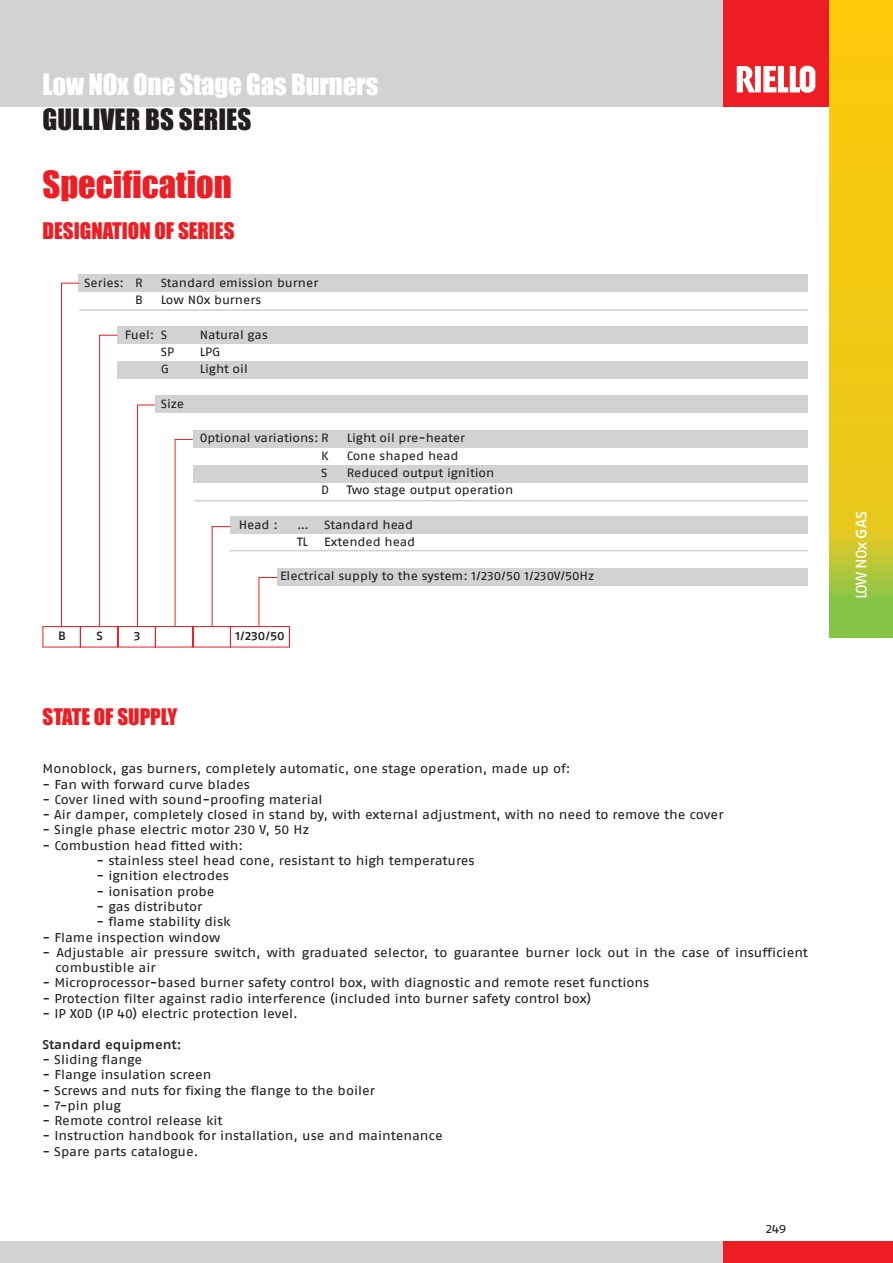
<style>
.page{position:relative;width:893px;height:1263px;background:#fff}
.page>*{position:absolute;margin:0;border:0;box-sizing:border-box;transform-origin:0 0}
.SOTTOtitolo{font:34.5px "Impact";color:#ee1d23}
.TITOLO{font:27px "Impact";letter-spacing:-.01em;color:#fff}
.NOME_prodotto_grigio{font:27px "Impact";color:#231f20}
.ARGOMENTI{font:21px "Impact";color:#ee1d23}
.t1{font:15px "Fago Ex Lf";letter-spacing:-.06em;color:#fff}
.TESTI{font:12.75px/15.3px "Fago Ex Lf";color:#231f20}
.TESTI-2{font:500 12.75px "Fago Ex Lf";color:#231f20}
.TESTI_designation_of{font:12px "Fago Ex Lf";color:#231f20}
.TESTI_tabella_Dimens{font:500 12px "Fago Ex Lf";color:#231f20}
.s1{font-weight:500}
</style>
<div class="page">
<div style="left:0;top:0;width:893px;height:106px;background:#d1d2d4"></div>
<div style="left:0;top:1242px;width:830px;height:21px;background:#d1d2d4"></div>
<div style="left:723px;top:0;width:106px;height:106px;background:#ee1d23"></div>
<div style="left:723px;top:1242px;width:170px;height:21px;background:#ee1d23"></div>
<svg style="left:829px;top:0;width:64px;height:616px;background:#e9c817"></svg>
<div style="left:829px;top:616px;width:64px;height:22px;background:#85c447"></div>
<svg style="left:737px;top:66px;width:78px;height:27px"></svg>
<div style="left:277px;top:568px;width:531px;height:17px;background:#d1d2d4"></div>
<div style="left:79px;top:275px;width:729px;height:17px;background:#d1d2d4"></div>
<div style="left:156px;top:396px;width:652px;height:17px;background:#d1d2d4"></div>
<div style="left:118px;top:327px;width:690px;height:17px;background:#d1d2d4"></div>
<div style="left:193px;top:431px;width:615px;height:17px;background:#d1d2d4"></div>
<div style="left:230px;top:517px;width:578px;height:17px;background:#d1d2d4"></div>
<div style="left:118px;top:361px;width:690px;height:17px;background:#d1d2d4"></div>
<div style="left:193px;top:465px;width:615px;height:17px;background:#d1d2d4"></div>
<hr style="left:79px;top:309px;width:729px;height:2px;background:#d1d2d4">
<hr style="left:194px;top:500px;width:614px;height:1px;background:#d1d2d4">
<hr style="left:230px;top:550px;width:578px;height:1px;background:#d1d2d4">
<svg style="left:42px;top:282px;width:248px;height:366px"></svg>
<p class="TITOLO" style="left:43px;top:64px;width:337px">Low NOx One Stage Gas Burners</p>
<p class="NOME_prodotto_grigio" style="left:43px;top:98px;width:210px">GULLIVER BS SERIES</p>
<p class="SOTTOtitolo" style="left:43px;top:158px;width:191px">Specification</p>
<p class="ARGOMENTI" style="left:43px;top:214px;width:194px">DESIGNATION OF SERIES</p>
<p class="TESTI_designation_of" style="left:84px;top:276px;width:60px">Series: R</p>
<p class="TESTI_designation_of" style="left:161px;top:276px;width:159px">Standard emission burner</p>
<p class="TESTI_designation_of" style="left:135px;top:293px;width:9px">B</p>
<p class="TESTI_designation_of" style="left:161px;top:293px;width:102px">Low NOx burners</p>
<p class="TESTI_designation_of" style="left:125px;top:327px;width:44px">Fuel: S</p>
<p class="TESTI_designation_of" style="left:200px;top:327px;width:70px">Natural gas</p>
<p class="TESTI_designation_of" style="left:161px;top:345px;width:15px">SP</p>
<p class="TESTI_designation_of" style="left:200px;top:345px;width:22px">LPG</p>
<p class="TESTI_designation_of" style="left:161px;top:362px;width:10px">G</p>
<p class="TESTI_designation_of" style="left:200px;top:362px;width:50px">Light oil</p>
<p class="TESTI_designation_of" style="left:161px;top:396px;width:25px">Size</p>
<p class="TESTI_designation_of" style="left:200px;top:431px;width:130px">Optional variations: R</p>
<p class="TESTI_designation_of" style="left:347px;top:431px;width:120px">Light oil pre-heater</p>
<p class="TESTI_designation_of" style="left:321px;top:448px;width:9px">K</p>
<p class="TESTI_designation_of" style="left:347px;top:448px;width:113px">Cone shaped head</p>
<p class="TESTI_designation_of" style="left:321px;top:465px;width:8px">S</p>
<p class="TESTI_designation_of" style="left:347px;top:465px;width:149px">Reduced output ignition</p>
<p class="TESTI_designation_of" style="left:321px;top:483px;width:10px">D</p>
<p class="TESTI_designation_of" style="left:347px;top:483px;width:168px">Two stage output operation</p>
<p class="TESTI_designation_of" style="left:239px;top:517px;width:41px">Head :</p>
<p class="TESTI_designation_of" style="left:297px;top:517px;width:13px">…</p>
<p class="TESTI_designation_of" style="left:324px;top:517px;width:90px">Standard head</p>
<p class="TESTI_designation_of" style="left:297px;top:534px;width:12px">TL</p>
<p class="TESTI_designation_of" style="left:324px;top:534px;width:92px">Extended head</p>
<p class="TESTI_designation_of" style="left:280px;top:569px;width:316px">Electrical supply to the system: 1/230/50 1/230V/50Hz</p>
<p class="TESTI_tabella_Dimens" style="left:58px;top:629px;width:9px">B</p>
<p class="TESTI_tabella_Dimens" style="left:96px;top:629px;width:8px">S</p>
<p class="TESTI_tabella_Dimens" style="left:134px;top:629px;width:8px">3</p>
<p class="TESTI_tabella_Dimens" style="left:235px;top:629px;width:51px">1/230/50</p>
<p class="ARGOMENTI" style="left:43px;top:700px;width:136px">STATE OF SUPPLY</p>
<p class="TESTI" style="left:43px;top:761px;width:529px">Monoblock, gas burners, completely automatic, one stage operation, made up of:</p>
<p class="TESTI" style="left:43px;top:776px;width:209px">- Fan with forward curve blades</p>
<p class="TESTI" style="left:43px;top:791px;width:282px">- Cover lined with sound-proofing material</p>
<p class="TESTI" style="left:43px;top:807px;width:683px">- Air damper, completely closed in stand by, with external adjustment, with no need to remove the cover</p>
<p class="TESTI" style="left:43px;top:822px;width:268px">- Single phase electric motor 230 V, 50 Hz</p>
<p class="TESTI" style="left:43px;top:837px;width:202px">- Combustion head fitted with:</p>
<p class="TESTI" style="left:97px;top:853px;width:380px">- stainless steel head cone, resistant to high temperatures</p>
<p class="TESTI" style="left:97px;top:868px;width:134px">- ignition electrodes</p>
<p class="TESTI" style="left:97px;top:883px;width:120px">- ionisation probe</p>
<p class="TESTI" style="left:97px;top:898px;width:107px">- gas distributor</p>
<p class="TESTI" style="left:97px;top:914px;width:136px">- flame stability disk</p>
<p class="TESTI" style="left:43px;top:929px;width:179px">- Flame inspection window</p>
<p class="TESTI" style="left:55px;top:944px;width:754px;text-indent:-13px">- Adjustable air pressure switch, with graduated selector, to guarantee burner lock out in the case of insufficient combustible air</p>
<p class="TESTI" style="left:43px;top:975px;width:608px">- Microprocessor-based burner safety control box, with diagnostic and remote reset functions</p>
<p class="TESTI" style="left:43px;top:990px;width:550px">- Protection filter against radio interference (included into burner safety control box)</p>
<p class="TESTI" style="left:43px;top:1006px;width:257px">- IP X0D (IP 40) electric protection level.</p>
<p class="TESTI-2" style="left:43px;top:1036px;width:140px">Standard equipment:</p>
<p class="TESTI" style="left:43px;top:1051px;width:101px">- Sliding flange</p>
<p class="TESTI" style="left:43px;top:1067px;width:170px">- Flange insulation screen</p>
<p class="TESTI" style="left:43px;top:1082px;width:334px">- Screws and nuts for fixing the flange to the boiler</p>
<p class="TESTI" style="left:43px;top:1097px;width:80px">- 7-pin plug</p>
<p class="TESTI" style="left:43px;top:1113px;width:181px">- Remote control release kit</p>
<p class="TESTI" style="left:43px;top:1128px;width:402px">- Instruction handbook for installation, use and maintenance</p>
<p class="TESTI" style="left:43px;top:1143px;width:157px">- Spare parts catalogue.</p>
<p class="TESTI_designation_of" style="left:766px;top:1222px;width:22px">249</p>
<p class="t1" style="left:852px;top:599px;width:90px;rotate:-90deg">LOW NOx <span class="s1">GAS</span></p>
</div>
